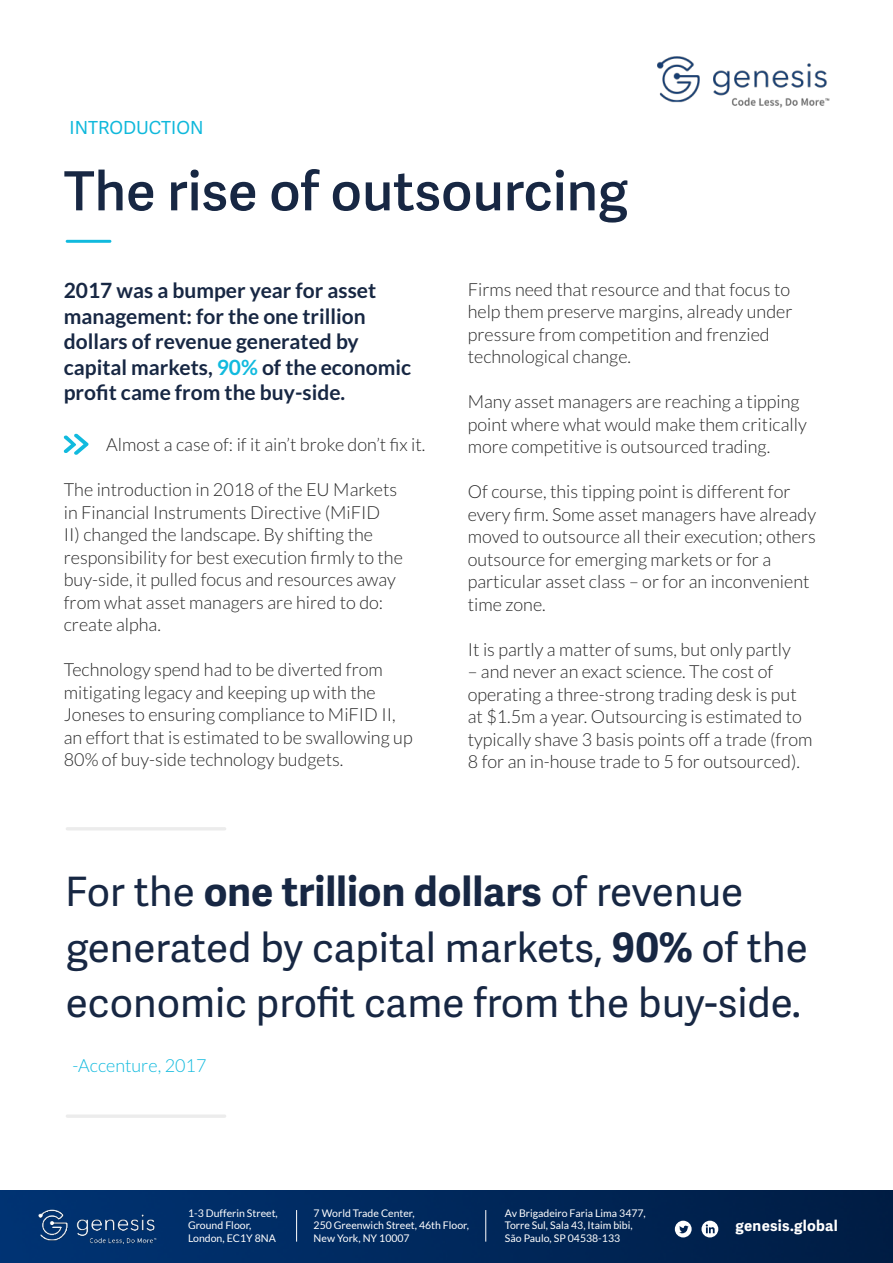
<style>
.page{position:relative;width:893px;height:1263px;background:#fff}
.page>*{position:absolute;margin:0;border:0;box-sizing:border-box;transform-origin:0 0}
.t1{font:600 54px "Adelle Sans";color:#172743}
.t2{font:40.5px/55.5px "Adelle Sans";color:#172743}
.t3{font:700 21px/25.5px "Lato";color:#172743}
.t4{font:300 18px/22.5px "Lato";color:#292929}
.t5{font:300 18px "Lato";color:#11bade}
.t6{font:18px "Adelle Sans";color:#0fb8db}
.t7{font:700 15px "Adelle Sans";letter-spacing:.02em;color:#fff}
.t8{font:10.5px/12.6px "Lato";color:#fff}
.s1{color:#11bade}
.s2{font-weight:700}
</style>
<div class="page">
<img style="left:0;top:1191px;width:893px;height:72px">
<img style="left:36px;top:1204px;width:122px;height:46px">
<hr style="left:296px;top:1210px;width:1px;height:31px;background:#fff">
<hr style="left:485px;top:1210px;width:1px;height:31px;background:#fff">
<svg style="left:675px;top:1221px;width:17px;height:16px"></svg>
<svg style="left:701px;top:1221px;width:17px;height:16px"></svg>
<img style="left:657px;top:56px;width:173px;height:52px">
<hr style="left:66px;top:240px;width:45px;height:3px;background:#11bade">
<hr style="left:66px;top:827px;width:160px;height:3px;background:#ececec;border-radius:2px">
<hr style="left:66px;top:1114px;width:160px;height:4px;background:#ececec;border-radius:2px">
<svg style="left:64px;top:434px;width:25px;height:21px"></svg>
<p class="t6" style="left:70px;top:121px;width:135px">INTRODUCTION</p>
<h1 class="t1" style="left:64px;top:169px;width:566px">The rise of outsourcing</h1>
<p class="t3" style="left:64px;top:279px;width:349px">2017 was a bumper year for asset management: for the one trillion dollars of revenue generated by capital markets, <span class="s1">90%</span> of the economic profit came from the buy-side.</p>
<p class="t4" style="left:106px;top:434px;width:321px">Almost a case of: if it ain’t broke don’t fix it.</p>
<p class="t4" style="left:64px;top:479px;width:341px">The introduction in 2018 of the EU Markets in Financial Instruments Directive (MiFID<br>II) changed the landscape. By shifting the responsibility for best execution firmly to the buy-side, it pulled focus and resources away from what asset managers are hired to do: create alpha.</p>
<p class="t4" style="left:64px;top:659px;width:350px">Technology spend had to be diverted from mitigating legacy and keeping up with the Joneses to ensuring compliance to MiFID II, an effort that is estimated to be swallowing up 80% of buy-side technology budgets.</p>
<p class="t4" style="left:468px;top:279px;width:326px">Firms need that resource and that focus to help them preserve margins, already under pressure from competition and frenzied technological change.</p>
<p class="t4" style="left:468px;top:391px;width:341px">Many asset managers are reaching a tipping point where what would make them critically more competitive is outsourced trading.</p>
<p class="t4" style="left:468px;top:481px;width:350px">Of course, this tipping point is different for every firm. Some asset managers have already moved to outsource all their execution; others outsource for emerging markets or for a particular asset class – or for an inconvenient time zone.</p>
<p class="t4" style="left:468px;top:639px;width:325px">It is partly a matter of sums, but only partly</p>
<p class="t4" style="left:468px;top:661px;width:346px">– and never an exact science. The cost of operating a three-strong trading desk is put at $1.5m a year. Outsourcing is estimated to typically shave 3 basis points off a trade (from 8 for an in-house trade to 5 for outsourced).</p>
<h2 class="t2" style="left:65px;top:868px;width:744px">For the <span class="s2">one trillion dollars</span> of revenue generated by capital markets, <span class="s2">90%</span> of the economic profit came from the buy-side.</h2>
<p class="t5" style="left:73px;top:1057px;width:135px">-Accenture, 2017</p>
<p class="t8" style="left:188px;top:1207px;width:91px">1-3 Dufferin Street,<br>Ground Floor,<br>London, EC1Y 8NA</p>
<p class="t8" style="left:314px;top:1207px;width:157px">7 World Trade Center,<br>250 Greenwich Street, 46th Floor,<br>New York, NY 10007</p>
<p class="t8" style="left:505px;top:1207px;width:142px">Av Brigadeiro Faria Lima 3477,<br>Torre Sul, Sala 43, Itaim bibi,<br>São Paulo, SP 04538-133</p>
<p class="t7" style="left:736px;top:1219px;width:104px">genesis.global</p>
</div>
